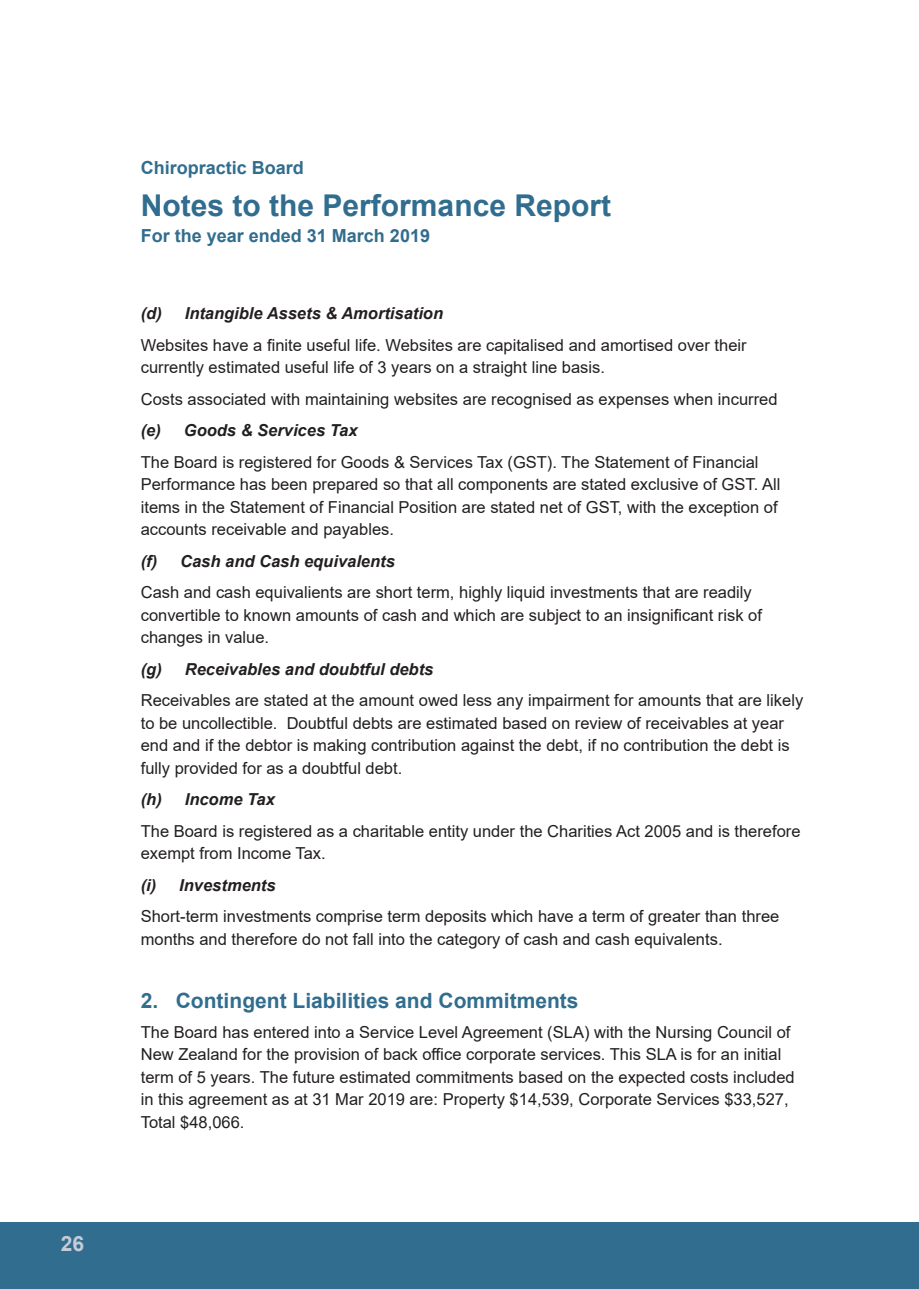
<style>
.page{position:relative;width:919px;height:1289px;background:#fff}
.page>*{position:absolute;margin:0;border:0;box-sizing:border-box;transform-origin:0 0}
.t1{font:700 30px "Arial";color:#316d8e}
.t2{font:700 21px "Arial";color:#316d8e}
.t3{font:700 21px "Arial";color:#c4ccd9}
.t4{font:700 18px "Arial";color:#316d8e}
.t5{font:16.5px/22.5px "Arial";color:#231f20}
.t6{font:italic 700 16.5px "Arial";color:#231f20}
</style>
<div class="page">
<div style="left:0;top:1222px;width:918px;height:66px;background:#316d8e"></div>
<p class="t3" style="left:61px;top:1229px;width:25px">26</p>
<p class="t4" style="left:141px;top:154px;width:165px">Chiropractic Board</p>
<h1 class="t1" style="left:141px;top:184px;width:472px">Notes to the Performance Report</h1>
<p class="t4" style="left:141px;top:223px;width:291px">For the year ended 31 March 2019</p>
<p class="t6" style="left:141px;top:302px;width:23px">(d)</p>
<p class="t6" style="left:185px;top:302px;width:260px">Intangible Assets &amp; Amortisation</p>
<p class="t5" style="left:141px;top:333px;width:607px">Websites have a finite useful life. Websites are capitalised and amortised over their currently estimated useful life of 3 years on a straight line basis.</p>
<p class="t5" style="left:141px;top:387px;width:638px">Costs associated with maintaining websites are recognised as expenses when incurred</p>
<p class="t6" style="left:141px;top:419px;width:22px">(e)</p>
<p class="t6" style="left:184px;top:419px;width:175px">Goods &amp; Services Tax</p>
<p class="t5" style="left:141px;top:450px;width:641px">The Board is registered for Goods &amp; Services Tax (GST). The Statement of Financial Performance has been prepared so that all components are stated exclusive of GST. All items in the Statement of Financial Position are stated net of GST, with the exception of accounts receivable and payables.</p>
<p class="t6" style="left:141px;top:550px;width:18px">(f)</p>
<p class="t6" style="left:180px;top:550px;width:216px">Cash and Cash equivalents</p>
<p class="t5" style="left:141px;top:581px;width:622px">Cash and cash equivalients are short term, highly liquid investments that are readily convertible to known amounts of cash and which are subject to an insignificant risk of changes in value.</p>
<p class="t6" style="left:141px;top:658px;width:23px">(g)</p>
<p class="t6" style="left:185px;top:658px;width:250px">Receivables and doubtful debts</p>
<p class="t5" style="left:141px;top:689px;width:664px">Receivables are stated at the amount owed less any impairment for amounts that are likely to be uncollectible. Doubtful debts are estimated based on review of receivables at year end and if the debtor is making contribution against the debt, if no contribution the debt is fully provided for as a doubtful debt.</p>
<p class="t6" style="left:141px;top:788px;width:23px">(h)</p>
<p class="t6" style="left:185px;top:788px;width:92px">Income Tax</p>
<p class="t5" style="left:141px;top:819px;width:661px">The Board is registered as a charitable entity under the Charities Act 2005 and is therefore exempt from Income Tax.</p>
<p class="t6" style="left:141px;top:874px;width:17px">(i)</p>
<p class="t6" style="left:179px;top:874px;width:98px">Investments</p>
<p class="t5" style="left:141px;top:905px;width:640px">Short-term investments comprise term deposits which have a term of greater than three months and therefore do not fall into the category of cash and cash equivalents.</p>
<p class="t2" style="left:141px;top:985px;width:439px">2. Contingent Liabilities and Commitments</p>
<p class="t5" style="left:141px;top:1020px;width:655px">The Board has entered into a Service Level Agreement (SLA) with the Nursing Council of New Zealand for the provision of back office corporate services. This SLA is for an initial term of 5 years. The future estimated commitments based on the expected costs included in this agreement as at 31 Mar 2019 are: Property $14,539, Corporate Services $33,527, Total $48,066.</p>
</div>
